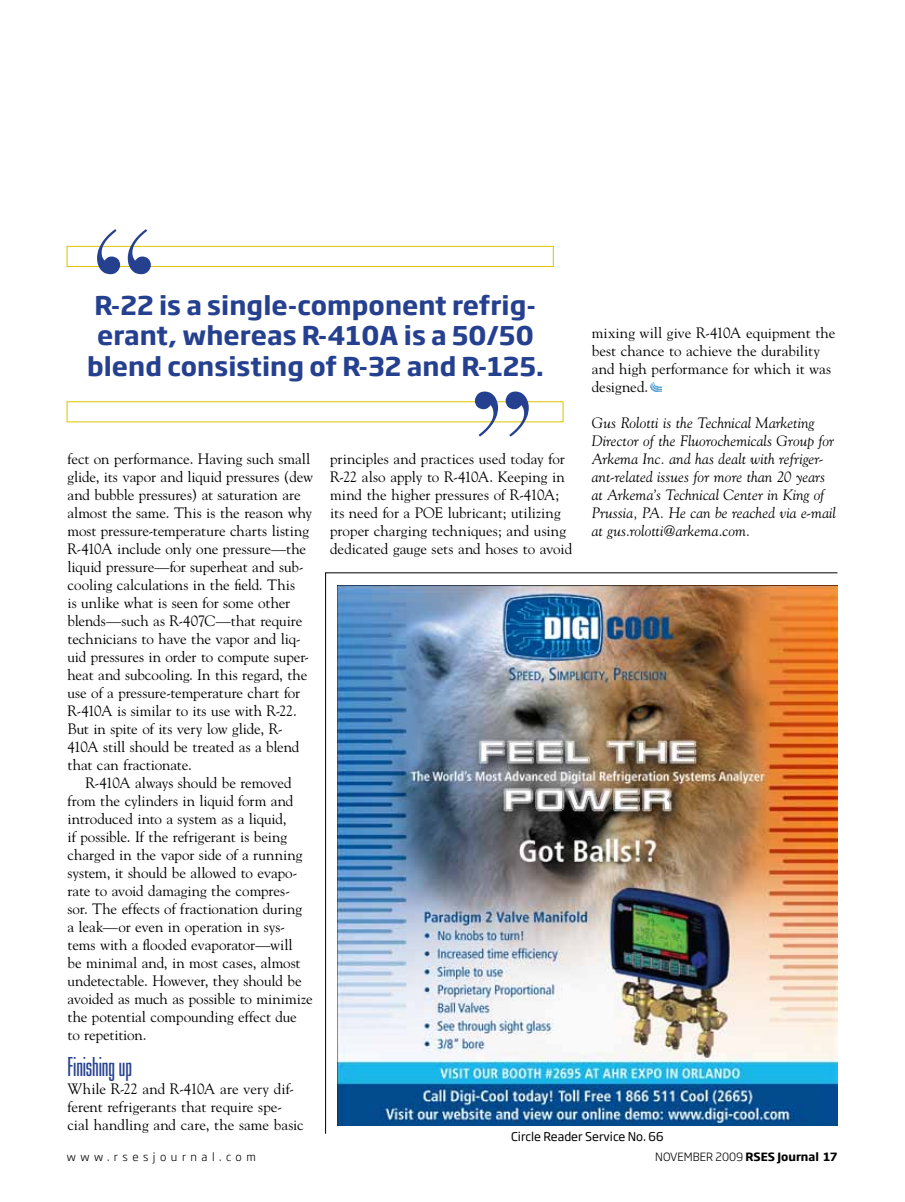
<style>
.page{position:relative;width:905px;height:1202px;background:#fff}
.page>*{position:absolute;margin:0;border:0;box-sizing:border-box;transform-origin:0 0}
.t1{font:165px "Didot";color:#25408f}
.t2{font:28.5px "Mekanik Plain";letter-spacing:-.005em;color:#25408f}
.t3{font:700 25.5px/30.6px "Soho Gothic Std";letter-spacing:.005em;color:#25408f;text-align:center}
.t4{font:15px/18px "Goudy";letter-spacing:-.005em;color:#000}
.t5{font:italic 15px/18px "Goudy";letter-spacing:.005em;color:#000}
.t6{font:12px "Soho Gothic Std";color:#000}
.t7{font:700 11.25px "Soho Gothic Std";color:#000}
.t8{font:300 11.25px "Soho Gothic Std";letter-spacing:.4em;color:#000}
.s1{font-weight:300}
</style>
<div class="page">
<div style="left:67px;top:246px;width:486px;height:21px;border:1px solid #dbc500"></div>
<img style="left:325px;top:572px;width:512px;height:562px">
<svg style="left:650px;top:383px;width:11px;height:9px"></svg>
<h1 class="t1" style="left:87px;top:193px;width:75px">“</h1>
<h3 class="t3" style="left:87px;top:290px;width:458px">R-22 is a single-component refrig&shy;erant, whereas R-410A is a 50/50 blend consisting of R-32 and R-125.</h3>
<p class="t4" style="left:592px;top:323px;width:245px">mixing will give R-410A equipment the best chance to achieve the durability and high performance for which it was designed.</p>
<p class="t5" style="left:592px;top:413px;width:245px">Gus Rolotti is the Technical Marketing Director of the Fluorochemicals Group for Arkema Inc. and has dealt with refriger&shy;ant-related issues for more than 20 years at Arkema’s Technical Center in King of Prussia, PA. He can be reached via e-mail at gus.rolotti@arkema.com.</p>
<h1 class="t1" style="left:465px;top:356px;width:75px">”</h1>
<p class="t4" style="left:68px;top:449px;width:247px">fect on performance. Having such small glide, its vapor and liquid pressures (dew and bubble pressures) at saturation are almost the same. This is the reason why most pressure-temperature charts listing R-410A include only one pressure—the liquid pressure—for superheat and sub&shy;cooling calculations in the field. This<br>is unlike what is seen for some other blends—such as R-407C—that require technicians to have the vapor and liq&shy;uid pressures in order to compute super&shy;heat and subcooling. In this regard, the use of a pressure-temperature chart for R-410A is similar to its use with R-22.<br>But in spite of its very low glide, R-410A still should be treated as a blend that can fractionate.</p>
<p class="t4" style="left:68px;top:773px;width:247px;text-indent:18px">R-410A always should be removed from the cylinders in liquid form and introduced into a system as a liquid,<br>if possible. If the refrigerant is being charged in the vapor side of a running system, it should be allowed to evapo&shy;rate to avoid damaging the compres&shy;sor. The effects of fractionation during<br>a leak—or even in operation in sys&shy;tems with a flooded evaporator—will<br>be minimal and, in most cases, almost undetectable. However, they should be avoided as much as possible to minimize the potential compounding effect due to repetition.</p>
<h2 class="t2" style="left:68px;top:1052px;width:66px">Finishing up</h2>
<p class="t4" style="left:68px;top:1079px;width:238px">While R-22 and R-410A are very dif&shy;ferent refrigerants that require spe&shy;cial handling and care, the same basic</p>
<p class="t4" style="left:330px;top:449px;width:243px">principles and practices used today for R-22 also apply to R-410A. Keeping in mind the higher pressures of R-410A; its need for a POE lubricant; utilizing proper charging techniques; and using dedicated gauge sets and hoses to avoid</p>
<p class="t6" style="left:511px;top:1128px;width:154px">Circle Reader Service No. 66</p>
<p class="t8" style="left:67px;top:1150px;width:190px">www.rsesjournal.com</p>
<p class="t7" style="left:655px;top:1149px;width:184px"><span class="s1">NOVEMBER 2009</span> RSES Journal 17</p>
</div>
